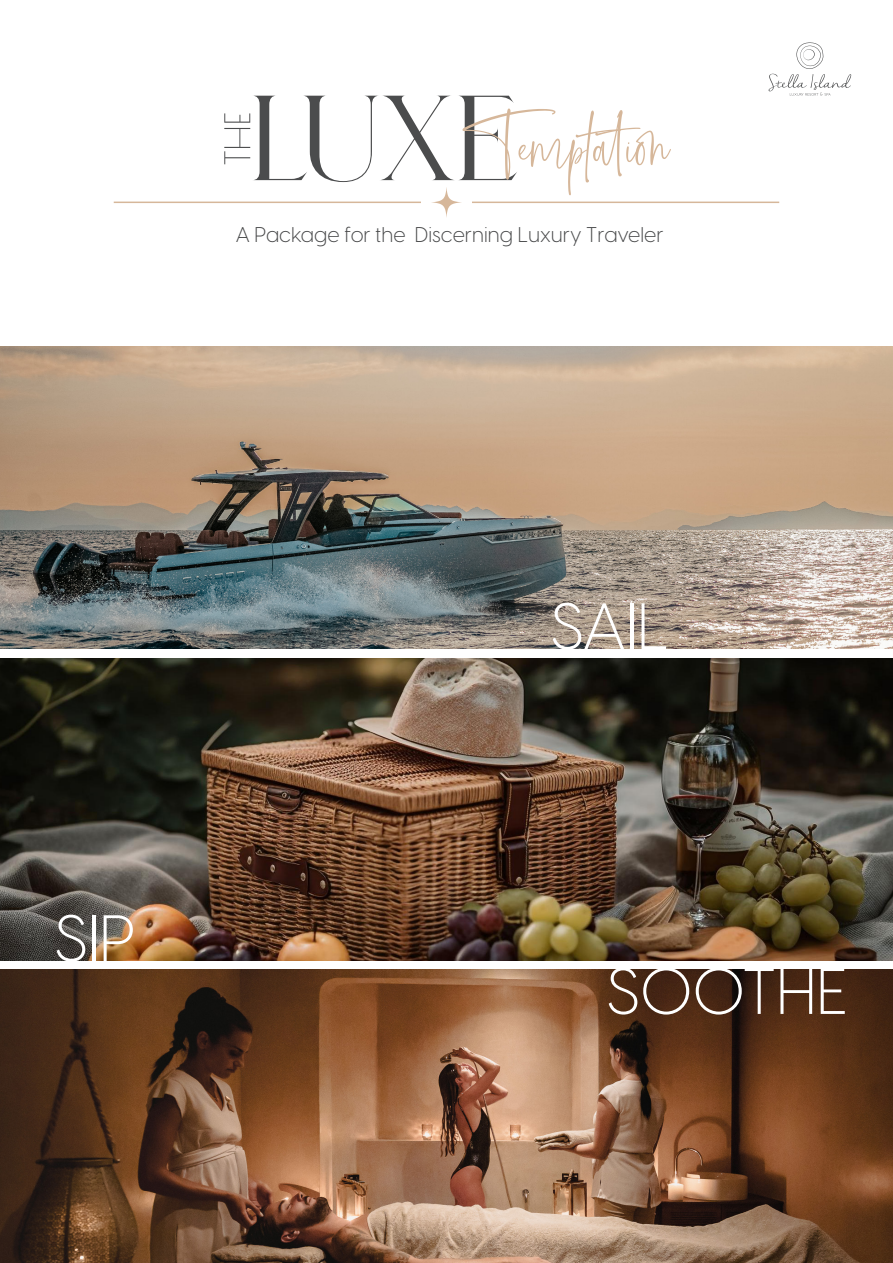
<style>
.page{position:relative;width:893px;height:1263px;background:#fff}
.page>*{position:absolute;margin:0;border:0;box-sizing:border-box;transform-origin:0 0}
.t1{font:300 64.5px "Visby CF";color:#fff}
.t2{font:54.45px "Gonestone Signature";color:#d6b79a}
.t3{font:300 21px "Visby CF";color:#464748}
</style>
<div class="page">
<img style="left:0;top:658px;width:893px;height:302px">
<img style="left:0;top:347px;width:893px;height:302px">
<img style="left:0;top:970px;width:893px;height:293px">
<svg style="left:224px;top:96px;width:293px;height:121px"></svg>
<hr style="left:472px;top:202px;width:307px;height:1px;background:#d6b79a">
<hr style="left:114px;top:202px;width:307px;height:1px;background:#d6b79a">
<svg style="left:769px;top:42px;width:82px;height:54px"></svg>
<p class="t2" style="left:495px;top:120px;width:179px">Temptation</p>
<p class="t3" style="left:236px;top:222px;width:429px">A Package for the Discerning Luxury Traveler</p>
<p class="t1" style="left:54px;top:900px;width:83px">SIP</p>
<p class="t1" style="left:550px;top:588px;width:121px">SAIL</p>
<p class="t1" style="left:606px;top:953px;width:243px">SOOTHE</p>
</div>
